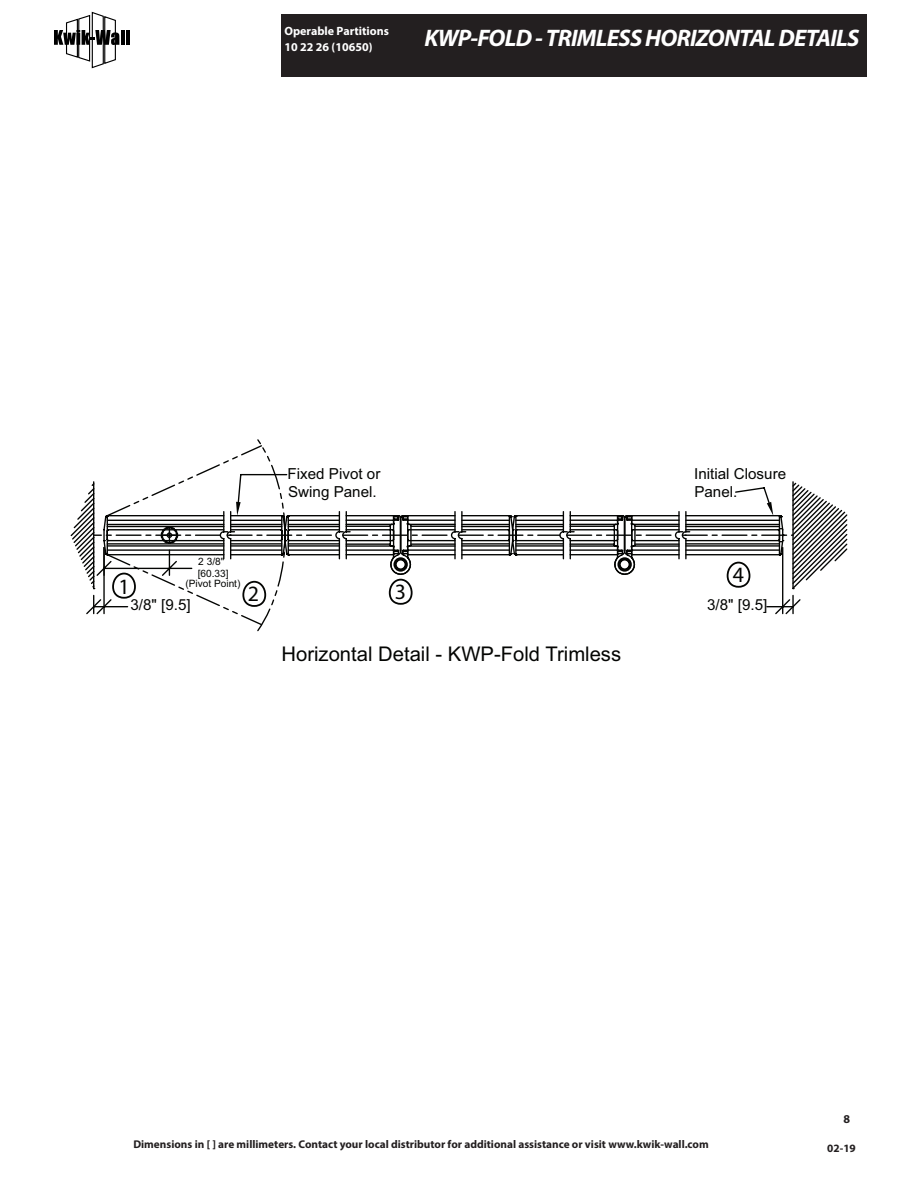
<style>
.page{position:relative;width:918px;height:1188px;background:#fff}
.page>*{position:absolute;margin:0;border:0;box-sizing:border-box;transform-origin:0 0}
.t1{font:italic 700 24px "Myriad Pro";letter-spacing:-.03em;color:#fff}
.t2{font:21.9px "Myriad Pro";color:#040503}
.t3{font:20.25px "Arial";color:#040503}
.t4{font:15.15px/17.4px "Arial";color:#040503}
.t5{font:700 12px/16.5px "Myriad Pro";color:#fff}
.t6{font:700 12px "Myriad Pro";color:#231f20}
.t7{font:700 11.25px "Myriad Pro";color:#231f20}
.t8{font:10.05px/11.1px "Arial";color:#040503;text-align:center}
</style>
<div class="page">
<div style="left:281px;top:14px;width:586px;height:62px;background:#231f20"></div>
<svg style="left:54px;top:11px;width:65px;height:58px"></svg>
<hr style="left:121px;top:30px;width:3px;height:15px;background:#000">
<hr style="left:126px;top:30px;width:4px;height:15px;background:#000">
<svg style="left:71px;top:483px;width:22px;height:132px"></svg>
<svg style="left:93px;top:439px;width:754px;height:193px"></svg>
<p class="t5" style="left:284px;top:22px;width:106px">Operable Partitions<br>10 22 26 (10650)</p>
<p class="t1" style="left:425px;top:23px;width:436px">KWP-FOLD - TRIMLESS HORIZONTAL DETAILS</p>
<p class="t4" style="left:288px;top:465px;width:94px">Fixed Pivot or<br>Swing Panel.</p>
<p class="t8" style="left:185px;top:556px;width:57px">2 3/8" [60.33] (Pivot Point)</p>
<p class="t2" style="left:119px;top:573px;width:13px">1</p>
<p class="t2" style="left:248px;top:580px;width:13px">2</p>
<p class="t2" style="left:395px;top:578px;width:13px">3</p>
<p class="t4" style="left:130px;top:597px;width:62px">3/8" [9.5]</p>
<p class="t3" style="left:281px;top:641px;width:341px">Horizontal Detail - KWP-Fold Trimless</p>
<p class="t4" style="left:694px;top:466px;width:93px">Initial Closure<br>Panel.</p>
<p class="t2" style="left:733px;top:561px;width:13px">4</p>
<p class="t4" style="left:707px;top:597px;width:62px">3/8" [9.5]</p>
<p class="t6" style="left:843px;top:1111px;width:8px">8</p>
<p class="t7" style="left:133px;top:1137px;width:577px">Dimensions in [ ] are millimeters. Contact your local distributor for additional assistance or visit www.kwik-wall.com</p>
<p class="t7" style="left:827px;top:1141px;width:30px">02-19</p>
</div>
